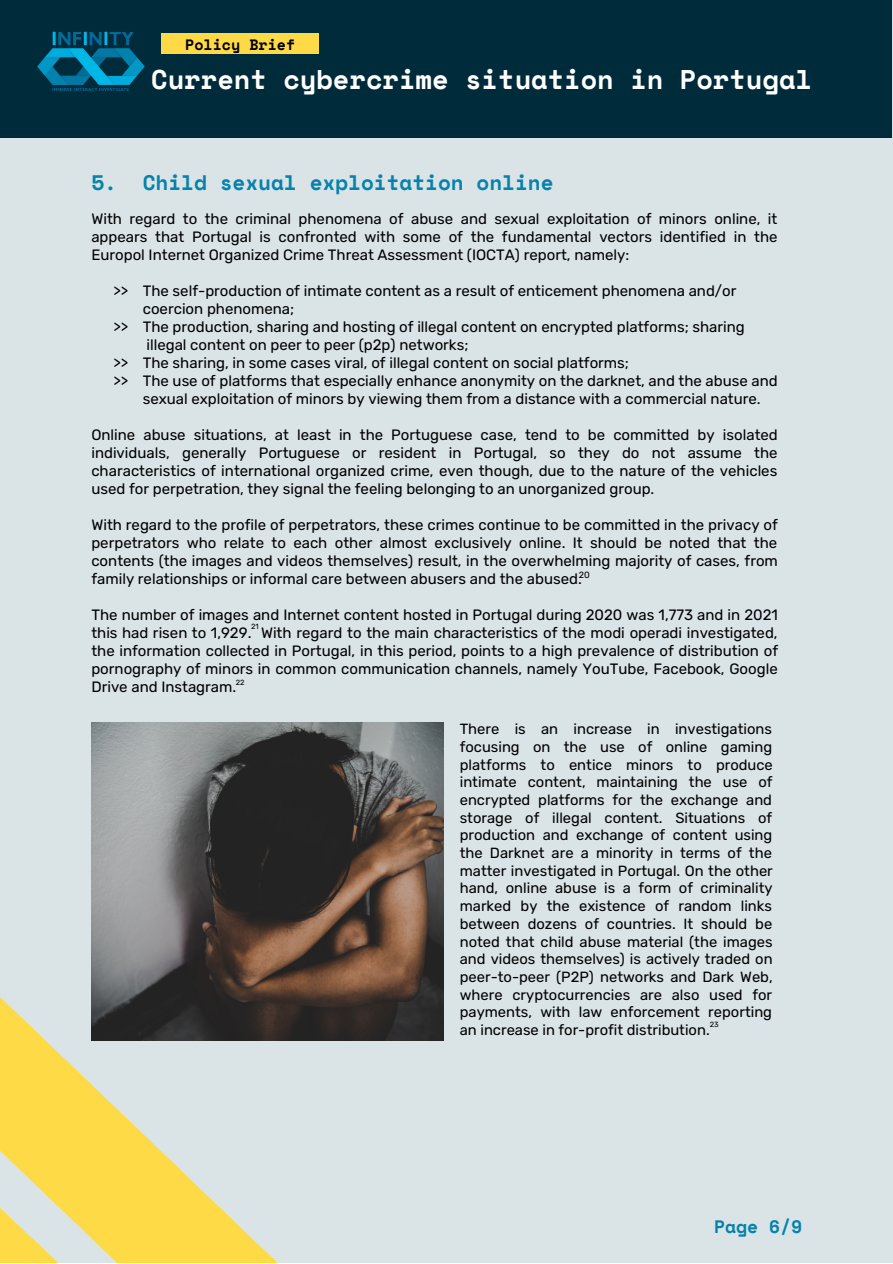
<style>
.page{position:relative;width:893px;height:1264px;background:#fff}
.page>*{position:absolute;margin:0;border:0;box-sizing:border-box;transform-origin:0 0}
.t1{font:700 27px "Space Mono";color:#fff}
.t2{font:700 21px "Space Mono";color:#0682ab}
.t3{font:700 18px "Space Mono";color:#0682ab}
.t4{font:15px/18px "Rubik";color:#000;text-align:justify}
.t5{font:700 15px "Space Mono";color:#000}
.t6{font:14.7px/17.7px "Rubik";color:#000;text-align:justify}
.t7{font:9px "Rubik";color:#000}
.t8{font:7.5px "Rubik";color:#000}
</style>
<div class="page">
<div style="left:0;top:0;width:892px;height:1262px;background:#dae4e6"></div>
<div style="left:0;top:0;width:891px;height:137px;background:#002b3b"></div>
<img style="left:37px;top:31px;width:108px;height:60px">
<svg style="left:0;top:997px;width:295px;height:265px"></svg>
<svg style="left:0;top:1083px;width:63px;height:179px"></svg>
<div style="left:162px;top:33px;width:157px;height:21px;background:#ffda47"></div>
<img style="left:91px;top:722px;width:352px;height:318px">
<p class="t5" style="left:185px;top:33px;width:112px">Policy Brief</p>
<h1 class="t1" style="left:151px;top:59px;width:662px">Current cybercrime situation in Portugal</h1>
<h2 class="t2" style="left:91px;top:166px;width:464px">5. Child sexual exploitation online</h2>
<p class="t4" style="left:91px;top:210px;width:687px">With regard to the criminal phenomena of abuse and sexual exploitation of minors online, it appears that Portugal is confronted with some of the fundamental vectors identified in the Europol Internet Organized Crime Threat Assessment (IOCTA) report, namely:</p>
<p class="t4" style="left:113px;top:282px;width:624px">&gt;&gt; The self-production of intimate content as a result of enticement phenomena and/or</p>
<p class="t4" style="left:143px;top:300px;width:153px">coercion phenomena;</p>
<p class="t4" style="left:113px;top:318px;width:633px">&gt;&gt; The production, sharing and hosting of illegal content on encrypted platforms; sharing</p>
<p class="t4" style="left:146px;top:336px;width:323px">illegal content on peer to peer (p2p) networks;</p>
<p class="t4" style="left:113px;top:354px;width:517px">&gt;&gt; The sharing, in some cases viral, of illegal content on social platforms;</p>
<p class="t4" style="left:113px;top:372px;width:666px">&gt;&gt; The use of platforms that especially enhance anonymity on the darknet, and the abuse and</p>
<p class="t4" style="left:143px;top:390px;width:619px">sexual exploitation of minors by viewing them from a distance with a commercial nature.</p>
<p class="t4" style="left:91px;top:426px;width:688px">Online abuse situations, at least in the Portuguese case, tend to be committed by isolated individuals, generally Portuguese or resident in Portugal, so they do not assume the characteristics of international organized crime, even though, due to the nature of the vehicles used for perpetration, they signal the feeling belonging to an unorganized group.</p>
<p class="t4" style="left:91px;top:516px;width:688px">With regard to the profile of perpetrators, these crimes continue to be committed in the privacy of perpetrators who relate to each other almost exclusively online. It should be noted that the contents (the images and videos themselves) result, in the overwhelming majority of cases, from family relationships or informal care between abusers and the abused.</p>
<p class="t4" style="left:91px;top:606px;width:688px">The number of images and Internet content hosted in Portugal during 2020 was 1,773 and in 2021 this had risen to 1,929. With regard to the main characteristics of the modi operadi investigated, the information collected in Portugal, in this period, points to a high prevalence of distribution of pornography of minors in common communication channels, namely YouTube, Facebook, Google Drive and Instagram.</p>
<p class="t7" style="left:578px;top:570px;width:12px">20</p>
<p class="t8" style="left:251px;top:622px;width:9px">21</p>
<p class="t8" style="left:236px;top:677px;width:10px">22</p>
<p class="t6" style="left:460px;top:720px;width:314px">There is an increase in investigations focusing on the use of online gaming platforms to entice minors to produce intimate content, maintaining the use of encrypted platforms for the exchange and storage of illegal content. Situations of production and exchange of content using the Darknet are a minority in terms of the matter investigated in Portugal. On the other hand, online abuse is a form of criminality marked by the existence of random links between dozens of countries. It should be noted that child abuse material (the images and videos themselves) is actively traded on peer-to-peer (P2P) networks and Dark Web, where cryptocurrencies are also used for payments, with law enforcement reporting an increase in for-profit distribution.</p>
<p class="t8" style="left:709px;top:1020px;width:10px">23</p>
<p class="t3" style="left:714px;top:1212px;width:90px">Page 6/9</p>
</div>
